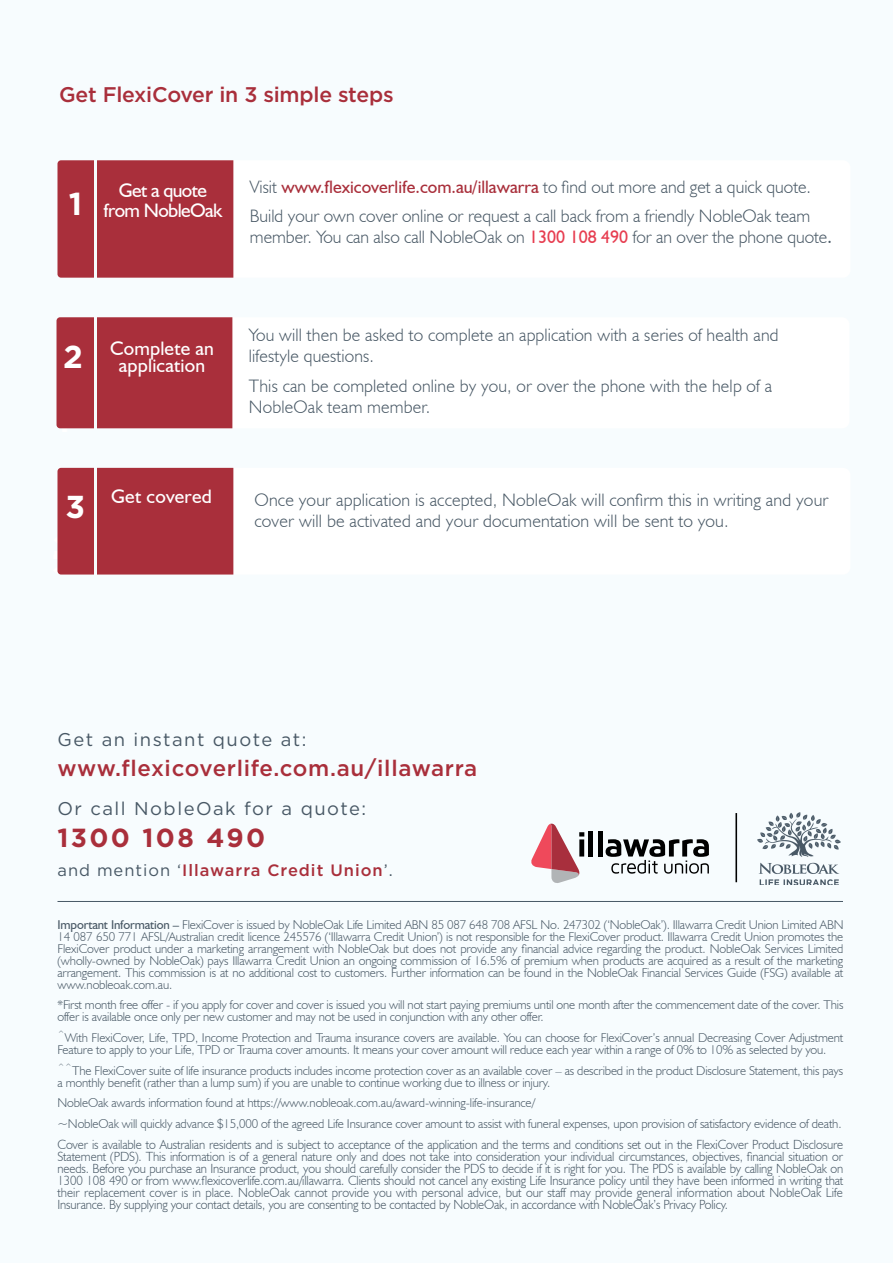
<style>
.page{position:relative;width:893px;height:1263px;background:#f7fcfe}
.page>*{position:absolute;margin:0;border:0;box-sizing:border-box;transform-origin:0 0}
.t1{font:700 31.65px "Gotham";color:#fff}
.t2{font:700 26.1px "Gotham";letter-spacing:.09em;color:#a92f3b}
.t3{font:500 22.35px "Gotham";letter-spacing:.03em;color:#a92f3b}
.t4{font:500 21.15px "Gotham";letter-spacing:-.01em;color:#a92f3b}
.t5{font:19.5px/17.2px "Humanist 521 BT";letter-spacing:.01em;color:#fff}
.t6{font:19.5px/19.5px "Humanist 521 BT";letter-spacing:-.03em;color:#fff}
.t7{font:18.45px "Gotham";letter-spacing:.08em;color:#485865}
.t8{font:300 18px/21px "Humanist 521 BT";letter-spacing:.01em;color:#485865}
.t9{font:500 16.5px "Gotham";letter-spacing:.06em;color:#a92f3b}
.t10{font:300 13.2px/12px "Humanist 521 BT";letter-spacing:-.01em;color:#485865;text-align:justify;scale:.96 1}
.t11{font:300 12.75px/12px "Humanist 521 BT";letter-spacing:-.01em;color:#485865}
.t12{font:300 7.5px "Humanist 521 BT";color:#485865}
.s1{font-family:"Gotham";font-weight:700;font-size:31.65px}
.s2{font-weight:400;color:#a92f3b}
.s3{font-weight:400;color:#e73e51}
.s4{font-weight:400}
.s5{font-weight:400;color:#485865}
</style>
<div class="page">
<hr style="left:735px;top:813px;width:2px;height:69px;background:#000">
<svg style="left:757px;top:812px;width:84px;height:73px"></svg>
<hr style="left:57px;top:901px;width:786px;height:1px;background:#485865">
<div style="left:588px;top:831px;width:5px;height:25px;background:#000"></div>
<div style="left:598px;top:831px;width:5px;height:25px;background:#000"></div>
<svg style="left:531px;top:824px;width:53px;height:59px"></svg>
<svg style="left:606px;top:839px;width:103px;height:35px"></svg>
<div style="left:140px;top:160px;width:710px;height:118px;background:#fff;border-radius:7px"></div>
<div style="left:57px;top:160px;width:176px;height:118px;background:#a92f3b"></div>
<div style="left:139px;top:317px;width:710px;height:111px;background:#fff;border-radius:7px"></div>
<div style="left:57px;top:317px;width:175px;height:111px;background:#a92f3b"></div>
<div style="left:140px;top:468px;width:710px;height:106px;background:#fff;border-radius:7px"></div>
<div style="left:57px;top:468px;width:176px;height:106px;background:#a92f3b"></div>
<hr style="left:94px;top:154px;width:3px;height:447px;background:#f7fcfe">
<h3 class="t4" style="left:59px;top:81px;width:336px">Get FlexiCover in 3 simple steps</h3>
<h3 class="t6" style="left:69px;top:181px;width:155px;text-indent:50px">Get a quote<br><span class="s1">1</span> from NobleOak</h3>
<h3 class="t8" style="left:250px;top:172px;width:563px;line-height:29.1px">Visit <span class="s2">www.flexicoverlife.com.au/illawarra</span> to find out more and get a quick quote.<br>Build your own cover online or request a call back from a friendly NobleOak team</h3>
<h3 class="t8" style="left:250px;top:226px;width:583px">member. You can also call NobleOak on <span class="s3">1300 108 490</span> for an over the phone quote<span class="s4">.</span></h3>
<h3 class="t5" style="left:63px;top:339px;width:152px;text-indent:47px">Complete an<br><sup>2</sup> application</h3>
<h1 class="t1" style="left:65px;top:485px;width:21px">3</h1>
<h3 class="t5" style="left:111px;top:487px;width:102px">Get covered</h3>
<h3 class="t8" style="left:249px;top:324px;width:531px">You will then be asked to complete an application with a series of health and lifestyle questions.</h3>
<h3 class="t8" style="left:249px;top:374px;width:525px">This can be completed online by you, or over the phone with the help of a<br>NobleOak team member.</h3>
<h3 class="t8" style="left:254px;top:489px;width:575px">Once your application is accepted, NobleOak will confirm this in writing and your cover will be activated and your documentation will be sent to you.</h3>
<h3 class="t7" style="left:57px;top:728px;width:250px">Get an instant quote at:</h3>
<h3 class="t3" style="left:57px;top:753px;width:421px">www.flexicoverlife.com.au/illawarra</h3>
<h3 class="t7" style="left:57px;top:796px;width:310px">Or call NobleOak for a quote:</h3>
<h2 class="t2" style="left:57px;top:821px;width:209px">1300 108 490</h2>
<p class="t9" style="left:57px;top:859px;width:337px"><span class="s5">and mention ‘</span>Illawarra Credit Union<span class="s5">’.</span></p>
<p class="t11" style="left:57px;top:918px;width:788px;text-align:justify"><span class="s4">Important Information –</span> FlexiCover is issued by NobleOak Life Limited ABN 85 087 648 708 AFSL No. 247302 (‘NobleOak’). Illawarra Credit Union Limited ABN 14 087 650 771 AFSL/Australian credit licence 245576 (‘Illawarra Credit Union’) is not responsible for the FlexiCover product. Illawarra Credit Union promotes the FlexiCover product under a marketing arrangement with NobleOak but does not provide any financial advice regarding the product. NobleOak Services Limited (wholly-owned by NobleOak) pays Illawarra Credit Union an ongoing commission of 16.5% of premium when products are acquired as a result of the marketing arrangement. This commission is at no additional cost to customers. Further information can be found in the NobleOak Financial Services Guide (FSG) available at www.nobleoak.com.au.</p>
<p class="t11" style="left:57px;top:999px;width:787px">*First month free offer - if you apply for cover and cover is issued you will not start paying premiums until one month after the commencement date of the cover. This offer is available once only per new customer and may not be used in conjunction with any other offer.</p>
<p class="t12" style="left:57px;top:1029px;width:9px">^</p>
<p class="t11" style="left:57px;top:1031px;width:787px;text-indent:7px">With FlexiCover, Life, TPD, Income Protection and Trauma insurance covers are available. You can choose for FlexiCover’s annual Decreasing Cover Adjustment<br>Feature to apply to your Life, TPD or Trauma cover amounts. It means your cover amount will reduce each year within a range of 0% to 10% as selected by you.</p>
<p class="t12" style="left:57px;top:1061px;width:16px">^^</p>
<p class="t11" style="left:57px;top:1064px;width:787px;text-indent:15px">The FlexiCover suite of life insurance products includes income protection cover as an available cover – as described in the product Disclosure Statement, this pays a monthly benefit (rather than a lump sum) if you are unable to continue working due to illness or injury.</p>
<p class="t11" style="left:57px;top:1092px;width:785px;line-height:20.7px">NobleOak awards information found at https://www.nobleoak.com.au/award-winning-life-insurance/<br>~NobleOak will quickly advance $15,000 of the agreed Life Insurance cover amount to assist with funeral expenses, upon provision of satisfactory evidence of death.</p>
<p class="t10" style="left:57px;top:1138px;width:820px">Cover is available to Australian residents and is subject to acceptance of the application and the terms and conditions set out in the FlexiCover Product Disclosure Statement (PDS). This information is of a general nature only and does not take into consideration your individual circumstances, objectives, financial situation or needs. Before you purchase an Insurance product, you should carefully consider the PDS to decide if it is right for you. The PDS is available by calling NobleOak on 1300 108 490 or from www.flexicoverlife.com.au/illawarra. Clients should not cancel any existing Life Insurance policy until they have been informed in writing that their replacement cover is in place. NobleOak cannot provide you with personal advice, but our staff may provide general information about NobleOak Life Insurance. By supplying your contact details, you are consenting to be contacted by NobleOak, in accordance with NobleOak’s Privacy Policy.</p>
</div>
